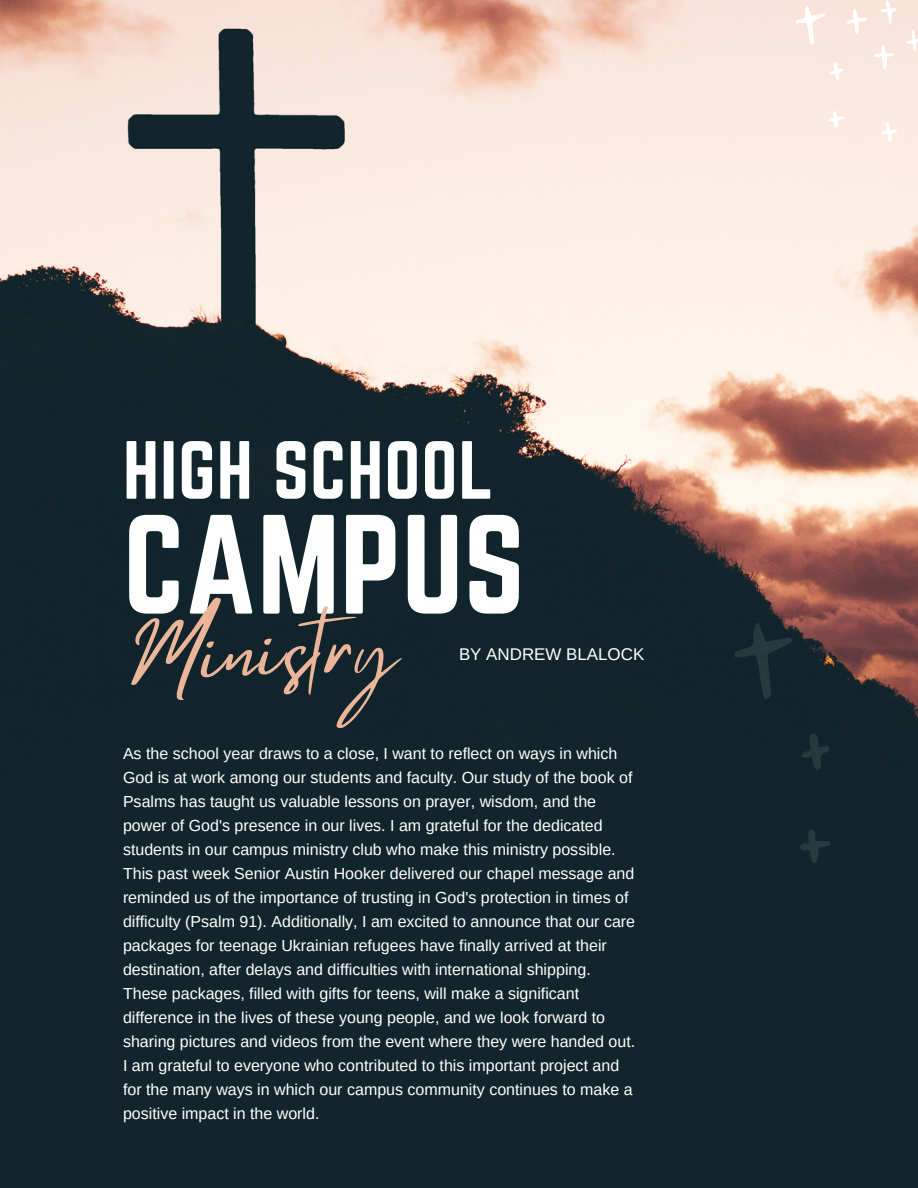
<style>
.page{position:relative;width:918px;height:1188px;background:#12252c}
.page>*{position:absolute;margin:0;border:0;box-sizing:border-box;transform-origin:0 0}
.t1{font:123.45px "Norwester";color:#fff}
.t2{font:83.4px "Mistrully";color:#ebb599}
.t3{font:72px "Norwester";letter-spacing:.015em;color:#fff}
.t4{font:16.95px "Arimo";color:#fff}
.t5{font:16.05px/24px "Arimo";color:#fff}
</style>
<div class="page">
<img style="left:0;top:0;width:918px;height:718px">
<div style="left:795px;top:0;width:123px;height:143px;background:#fbe8df"></div>
<svg style="left:734px;top:611px;width:95px;height:252px"></svg>
<h3 class="t3" style="left:123px;top:427px;width:372px">HIGH SCHOOL</h3>
<h1 class="t1" style="left:123px;top:490px;width:404px">CAMPUS</h1>
<h2 class="t2" style="left:129px;top:590px;width:267px;rotate:-3deg">Ministry</h2>
<p class="t4" style="left:459px;top:645px;width:187px">BY ANDREW BLALOCK</p>
<p class="t5" style="left:123px;top:741px;width:514px">As the school year draws to a close, I want to reflect on ways in which God is at work among our students and faculty. Our study of the book of Psalms has taught us valuable lessons on prayer, wisdom, and the power of God's presence in our lives. I am grateful for the dedicated students in our campus ministry club who make this ministry possible.<br>This past week Senior Austin Hooker delivered our chapel message and reminded us of the importance of trusting in God's protection in times of difficulty (Psalm 91). Additionally, I am excited to announce that our care packages for teenage Ukrainian refugees have finally arrived at their destination, after delays and difficulties with international shipping.<br>These packages, filled with gifts for teens, will make a significant difference in the lives of these young people, and we look forward to sharing pictures and videos from the event where they were handed out.<br>I am grateful to everyone who contributed to this important project and for the many ways in which our campus community continues to make a positive impact in the world.</p>
</div>
